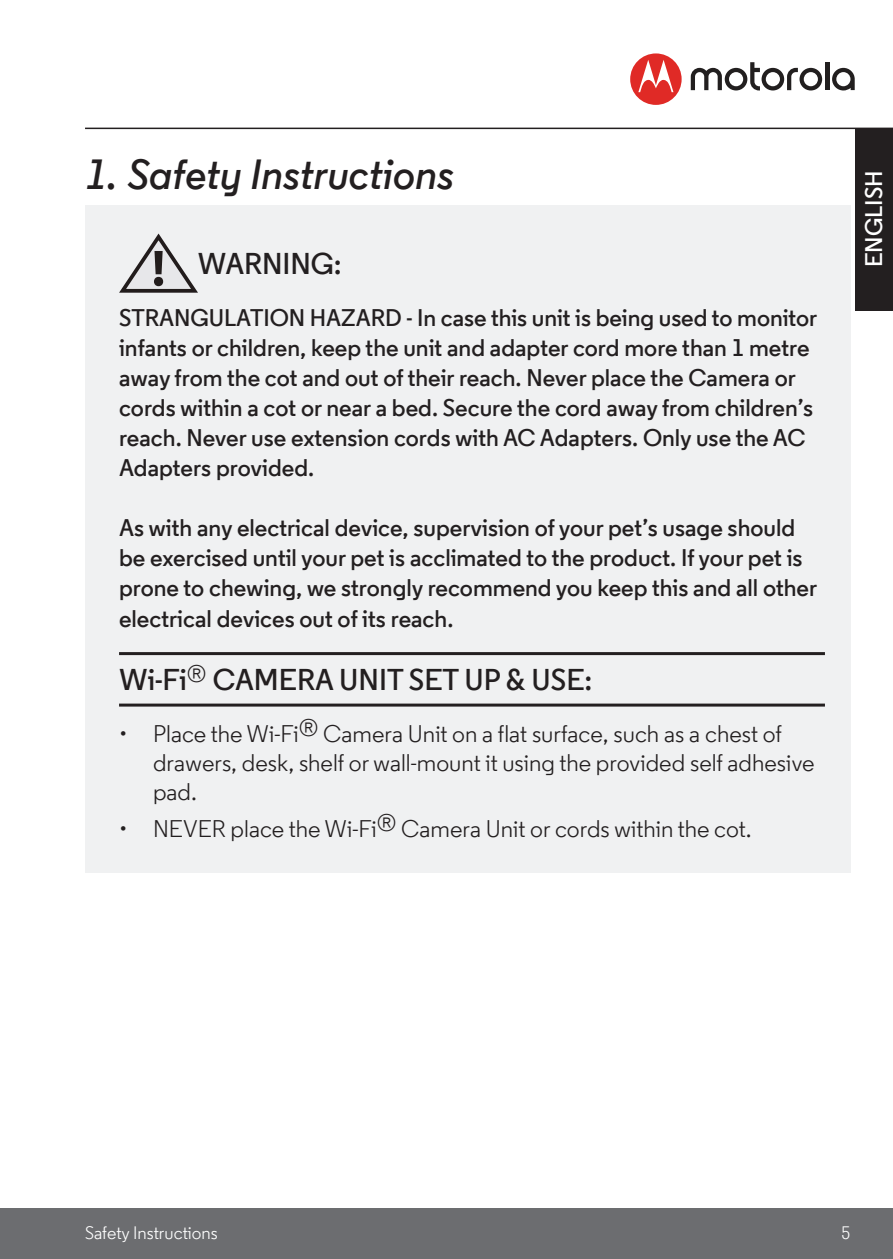
<style>
.page{position:relative;width:893px;height:1259px;background:#fff}
.page>*{position:absolute;margin:0;border:0;box-sizing:border-box;transform-origin:0 0}
.t1{font:italic 600 42px "Moto Sans";color:#231f20}
.t2{font:600 30px "Moto Sans";color:#231f20}
.t3{font:600 24px/30px "Moto Sans";color:#231f20}
.t4{font:24px/28.8px "Moto Sans";color:#231f20}
.t5{font:600 24px "Moto Sans";color:#fff}
.t6{font:18px "Moto Sans";color:#fff}
</style>
<div class="page">
<div style="left:85px;top:205px;width:765px;height:668px;background:#f0f1f2"></div>
<div style="left:0;top:1208px;width:893px;height:51px;background:#6c6d70"></div>
<hr style="left:85px;top:128px;width:808px;height:1px;background:#231f20">
<div style="left:855px;top:128px;width:38px;height:182px;background:#231f20"></div>
<div style="left:630px;top:53px;width:52px;height:52px;background:#e02a26;border-radius:50%"></div>
<svg style="left:638px;top:60px;width:35px;height:32px"></svg>
<svg style="left:832px;top:68px;width:23px;height:22px"></svg>
<hr style="left:825px;top:62px;width:4px;height:28px;background:#221f1f">
<svg style="left:691px;top:62px;width:131px;height:28px"></svg>
<hr style="left:119px;top:652px;width:706px;height:3px;background:#231f20">
<hr style="left:119px;top:703px;width:706px;height:3px;background:#231f20">
<svg style="left:119px;top:233px;width:79px;height:60px"></svg>
<h1 class="t1" style="left:85px;top:148px;width:371px">1. Safety Instructions</h1>
<p class="t2" style="left:198px;top:245px;width:145px">WARNING:</p>
<p class="t3" style="left:119px;top:303px;width:700px">STRANGULATION HAZARD - In case this unit is being used to monitor infants or children, keep the unit and adapter cord more than 1 metre away from the cot and out of their reach. Never place the Camera or cords within a cot or near a bed. Secure the cord away from children’s reach. Never use extension cords with AC Adapters. Only use the AC Adapters provided.</p>
<p class="t3" style="left:119px;top:513px;width:700px">As with any electrical device, supervision of your pet’s usage should be exercised until your pet is acclimated to the product. If your pet is prone to chewing, we strongly recommend you keep this and all other electrical devices out of its reach.</p>
<p class="t2" style="left:119px;top:661px;width:475px">Wi-Fi<sup>®</sup> CAMERA UNIT SET UP &amp; USE:</p>
<p class="t4" style="left:153px;top:719px;width:663px;text-indent:-34px">• Place the Wi-Fi® Camera Unit on a flat surface, such as a chest of drawers, desk, shelf or wall-mount it using the provided self adhesive pad.</p>
<p class="t4" style="left:119px;top:814px;width:634px">• NEVER place the Wi-Fi® Camera Unit or cords within the cot.</p>
<p class="t5" style="left:859px;top:267px;width:98px;rotate:-90deg">ENGLISH</p>
<p class="t6" style="left:85px;top:1221px;width:134px">Safety Instructions</p>
<p class="t6" style="left:842px;top:1222px;width:10px">5</p>
</div>
